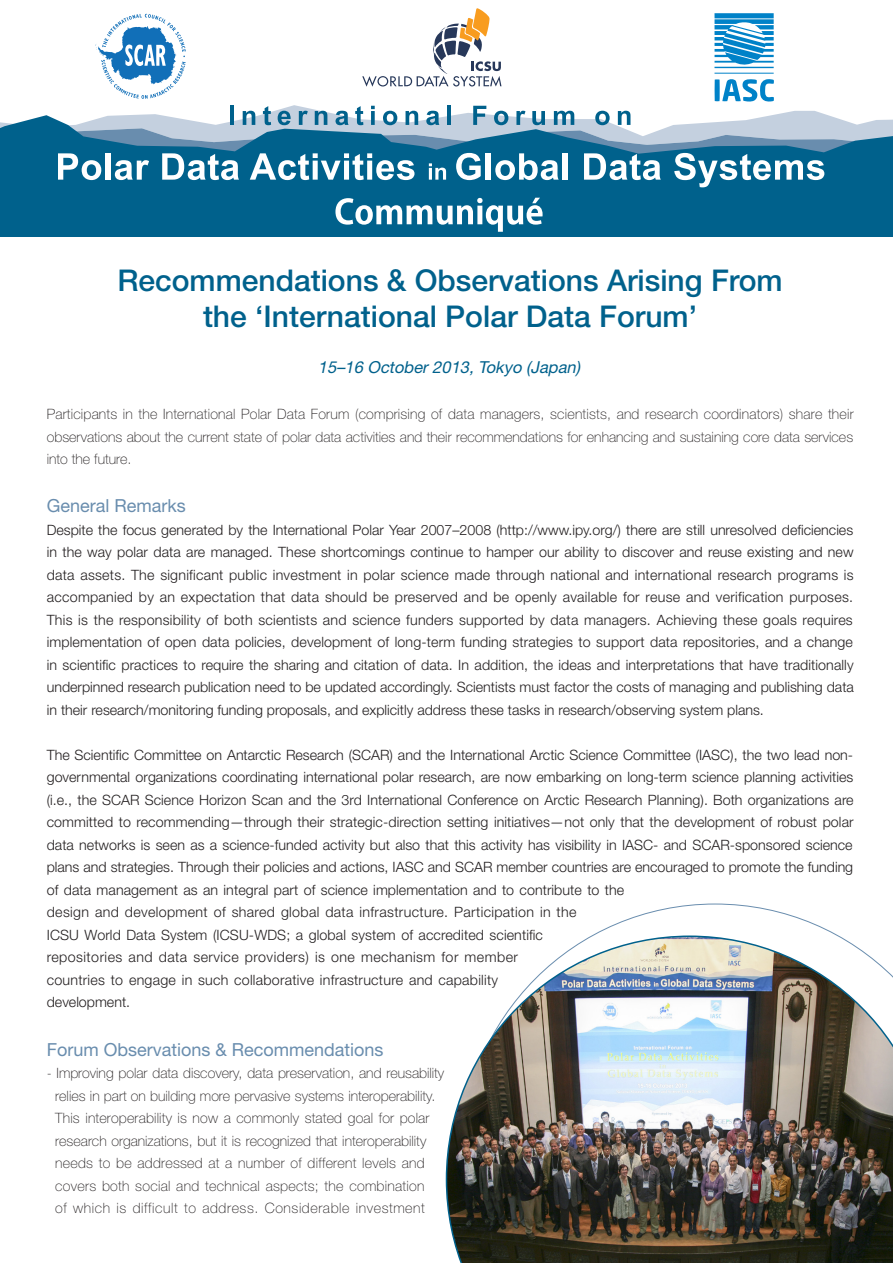
<style>
.page{position:relative;width:893px;height:1263px;background:#fff}
.page>*{position:absolute;margin:0;border:0;box-sizing:border-box;transform-origin:0 0}
.t1{font:500 30px "Helvetica Neue LT Std";color:#00618c}
.t2{font:18px "Helvetica Neue LT Std";color:#698dae}
.t3{font:italic 16.5px "Helvetica Neue LT Std";color:#00618c}
.t4{font:300 14.25px/22.5px "Helvetica Neue LT Std";color:#231f20;text-align:justify}
.t5{font:100 14.25px/22.5px "Helvetica Neue LT Std";color:#231f20;text-align:justify}
</style>
<div class="page">
<img style="left:446px;top:935px;width:447px;height:328px">
<svg style="left:136px;top:105px;width:691px;height:10px"></svg>
<svg style="left:0;top:115px;width:893px;height:78px;fill:#00618c"></svg>
<hr style="left:230px;top:106px;width:4px;height:19px;background:#00618c">
<svg style="left:243px;top:111px;width:12px;height:14px"></svg>
<svg style="left:263px;top:106px;width:8px;height:19px"></svg>
<svg style="left:278px;top:111px;width:13px;height:14px"></svg>
<svg style="left:299px;top:111px;width:9px;height:14px"></svg>
<svg style="left:315px;top:111px;width:12px;height:14px"></svg>
<svg style="left:336px;top:111px;width:13px;height:14px"></svg>
<svg style="left:355px;top:106px;width:8px;height:19px"></svg>
<svg style="left:371px;top:106px;width:4px;height:3px"></svg>
<svg style="left:371px;top:111px;width:4px;height:14px"></svg>
<svg style="left:383px;top:111px;width:14px;height:14px"></svg>
<svg style="left:406px;top:111px;width:12px;height:14px"></svg>
<svg style="left:426px;top:111px;width:13px;height:14px"></svg>
<hr style="left:448px;top:106px;width:3px;height:19px;background:#00618c">
<svg style="left:473px;top:106px;width:13px;height:19px"></svg>
<svg style="left:494px;top:111px;width:14px;height:14px"></svg>
<svg style="left:516px;top:111px;width:9px;height:14px"></svg>
<svg style="left:532px;top:111px;width:13px;height:14px"></svg>
<svg style="left:554px;top:111px;width:20px;height:14px"></svg>
<svg style="left:595px;top:111px;width:15px;height:14px"></svg>
<svg style="left:618px;top:111px;width:12px;height:14px"></svg>
<svg style="left:58px;top:153px;width:43px;height:27px"></svg>
<div style="left:106px;top:153px;width:5px;height:27px;background:#fff"></div>
<svg style="left:115px;top:160px;width:34px;height:20px"></svg>
<svg style="left:162px;top:153px;width:77px;height:27px"></svg>
<svg style="left:250px;top:153px;width:164px;height:27px"></svg>
<svg style="left:429px;top:163px;width:17px;height:17px"></svg>
<svg style="left:456px;top:153px;width:25px;height:27px"></svg>
<div style="left:486px;top:153px;width:5px;height:27px;background:#fff"></div>
<svg style="left:495px;top:153px;width:64px;height:27px"></svg>
<div style="left:563px;top:153px;width:5px;height:27px;background:#fff"></div>
<svg style="left:584px;top:153px;width:77px;height:27px"></svg>
<svg style="left:674px;top:153px;width:150px;height:34px"></svg>
<svg style="left:95px;top:13px;width:91px;height:86px"></svg>
<svg style="left:362px;top:8px;width:139px;height:79px"></svg>
<svg style="left:714px;top:13px;width:60px;height:89px"></svg>
<div style="left:0;top:193px;width:893px;height:44px;background:#00618c"></div>
<svg style="left:335px;top:198px;width:208px;height:34px"></svg>
<p class="t1" style="left:117px;top:262px;width:667px">Recommendations &amp; Observations Arising From</p>
<p class="t1" style="left:203px;top:298px;width:496px">the ‘International Polar Data Forum’</p>
<p class="t3" style="left:318px;top:357px;width:263px">15–16 October2013,Tokyo (Japan)</p>
<p class="t5" style="left:47px;top:403px;width:808px">Participants in the International Polar Data Forum (comprising of data managers, scientists, and research coordinators) share their observations about the current state of polar data activities and their recommendations for enhancing and sustaining core data services into the future.</p>
<p class="t2" style="left:47px;top:495px;width:141px">General Remarks</p>
<p class="t4" style="left:47px;top:518px;width:809px">Despite the focus generated by the International Polar Year 2007–2008 (http://www.ipy.org/) there are still unresolved deficiencies in the way polar data are managed. These shortcomings continue to hamper our ability to discover and reuse existing and new data assets. The significant public investment in polar science made through national and international research programs is accompanied by an expectation that data should be preserved and be openly available for reuse and verification purposes.<br>This is the responsibility of both scientists and science funders supported by data managers. Achieving these goals requires implementation of open data policies, development of long-term funding strategies to support data repositories, and a change in scientific practices to require the sharing and citation of data. In addition, the ideas and interpretations that have traditionally underpinned research publication need to be updated accordingly. Scientists must factor the costs of managing and publishing data in their research/monitoring funding proposals, and explicitly address these tasks in research/observing system plans.</p>
<p class="t4" style="left:47px;top:743px;width:808px;text-align:left">The Scientific Committee on Antarctic Research (SCAR) and the International Arctic Science Committee (IASC), the two lead non&shy;governmental organizations coordinating international polar research, are now embarking on long-term science planning activities (i.e., the SCAR Science Horizon Scan and the 3rd International Conference on Arctic Research Planning). Both organizations are committed to recommending—through their strategic-direction setting initiatives—not only that the development of robust polar data networks is seen as a science-funded activity but also that this activity has visibility in IASC- and SCAR-sponsored science plans and strategies. Through their policies and actions, IASC and SCAR member countries are encouraged to promote the funding of data management as an integral part of science implementation and to contribute to the<br>design and development of shared global data infrastructure. Participation in the<br>ICSU World Data System (ICSU-WDS; a global system of accredited scientific<br>repositories and data service providers) is one mechanism for member<br>countries to engage in such collaborative infrastructure and capability<br>development.</p>
<p class="t2" style="left:47px;top:1038px;width:338px">Forum Observations &amp; Recommendations</p>
<p class="t5" style="left:55px;top:1062px;width:390px;text-align:left;text-indent:-9px">- Improving polar data discovery, data preservation, and reusability relies in part on building more pervasive systems interoperability.<br>This interoperability is now a commonly stated goal for polar research organizations, but it is recognized that interoperability needs to be addressed at a number of different levels and covers both social and technical aspects; the combination<br>of which is difficult to address. Considerable investment</p>
</div>
